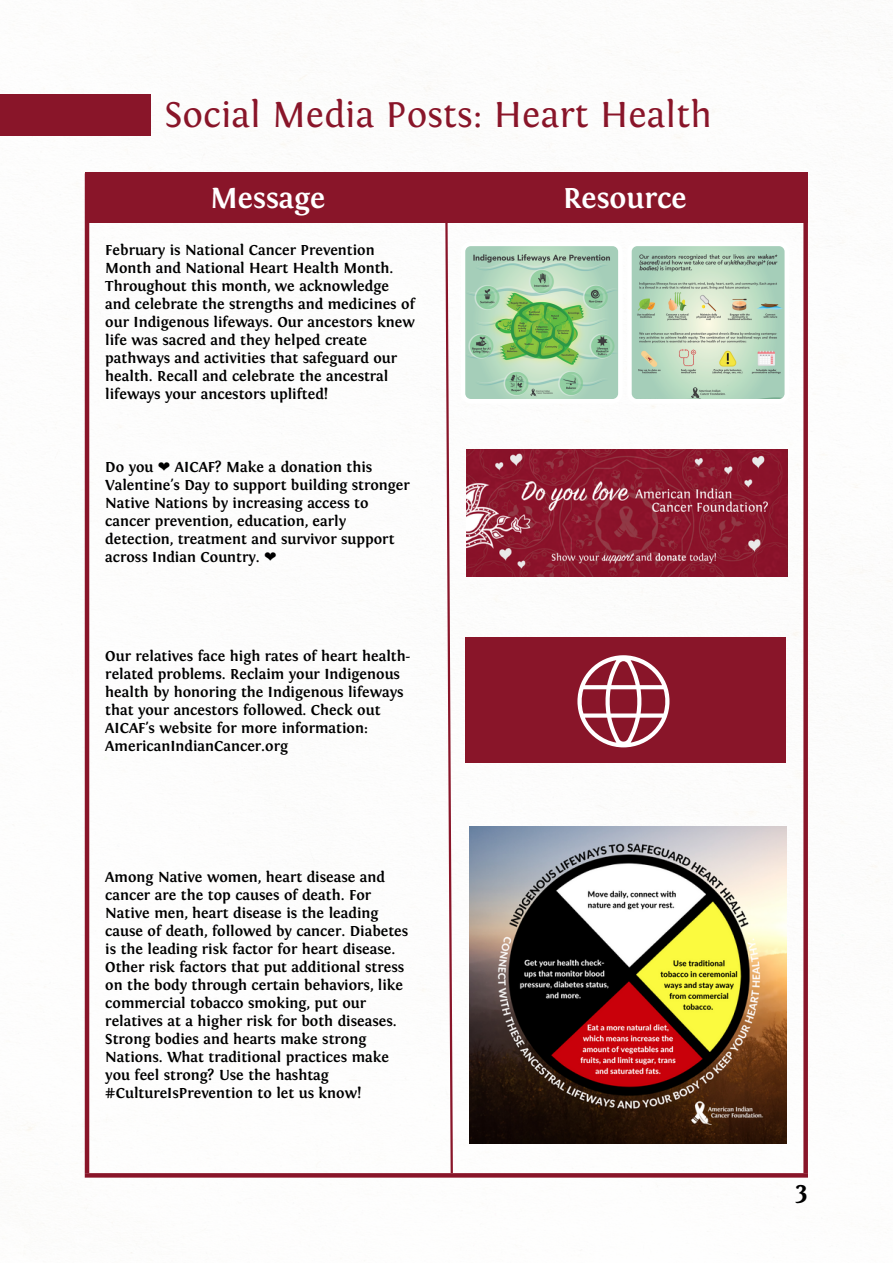
<style>
.page{position:relative;width:893px;height:1264px;background:#fff}
.page>*{position:absolute;margin:0;border:0;box-sizing:border-box;transform-origin:0 0}
.t1{font:37.5px "Fontin";color:#891529}
.t2{font:700 30px "Fontin";color:#fff}
.t3{font:700 27px "Fontin";color:#000}
.t4{font:700 15px/18px "Fontin";color:#000}
.s1{font-family:"DejaVu Sans";font-weight:400}
</style>
<div class="page">
<img style="left:27px;top:10px;width:865px;height:1243px">
<svg style="left:460px;top:241px;width:329px;height:162px;background:#b5d4b7"></svg>
<div style="left:0;top:94px;width:150px;height:42px;background:#891529"></div>
<div style="left:85px;top:173px;width:722px;height:50px;background:#891529"></div>
<svg style="left:444px;top:223px;width:10px;height:950px"></svg>
<hr style="left:85px;top:173px;width:4px;height:1000px;background:#891529">
<svg style="left:803px;top:223px;width:4px;height:950px;background:#952e40"></svg>
<svg style="left:85px;top:1173px;width:722px;height:4px;background:#8c1c30"></svg>
<div style="left:465px;top:637px;width:320px;height:126px;background:#891529"></div>
<svg style="left:577px;top:655px;width:92px;height:92px"></svg>
<img style="left:467px;top:449px;width:320px;height:127px">
<img style="left:469px;top:826px;width:317px;height:317px">
<h1 class="t1" style="left:165px;top:94px;width:549px">Social Media Posts: Heart Health</h1>
<h2 class="t2" style="left:210px;top:181px;width:116px">Message</h2>
<h2 class="t2" style="left:563px;top:181px;width:125px">Resource</h2>
<p class="t4" style="left:105px;top:241px;width:311px">February is National Cancer Prevention Month and National Heart Health Month.<br>Throughout this month, we acknowledge and celebrate the strengths and medicines of our Indigenous lifeways. Our ancestors knew life was sacred and they helped create pathways and activities that safeguard our health. Recall and celebrate the ancestral lifeways your ancestors uplifted!</p>
<p class="t4" style="left:105px;top:458px;width:306px">Do you <span class="s1">❤️</span> AICAF? Make a donation this Valentine's Day to support building stronger Native Nations by increasing access to cancer prevention, education, early detection, treatment and survivor support across Indian Country. <span class="s1">❤️</span></p>
<p class="t4" style="left:105px;top:647px;width:306px">Our relatives face high rates of heart health&shy;related problems. Reclaim your Indigenous health by honoring the Indigenous lifeways that your ancestors followed. Check out AICAF's website for more information:<br>AmericanIndianCancer.org</p>
<p class="t4" style="left:105px;top:868px;width:304px">Among Native women, heart disease and cancer are the top causes of death. For Native men, heart disease is the leading cause of death, followed by cancer. Diabetes is the leading risk factor for heart disease.<br>Other risk factors that put additional stress on the body through certain behaviors, like commercial tobacco smoking, put our relatives at a higher risk for both diseases.<br>Strong bodies and hearts make strong Nations. What traditional practices make you feel strong? Use the hashtag #CultureIsPrevention to let us know!</p>
<h3 class="t3" style="left:795px;top:1176px;width:14px">3</h3>
</div>
